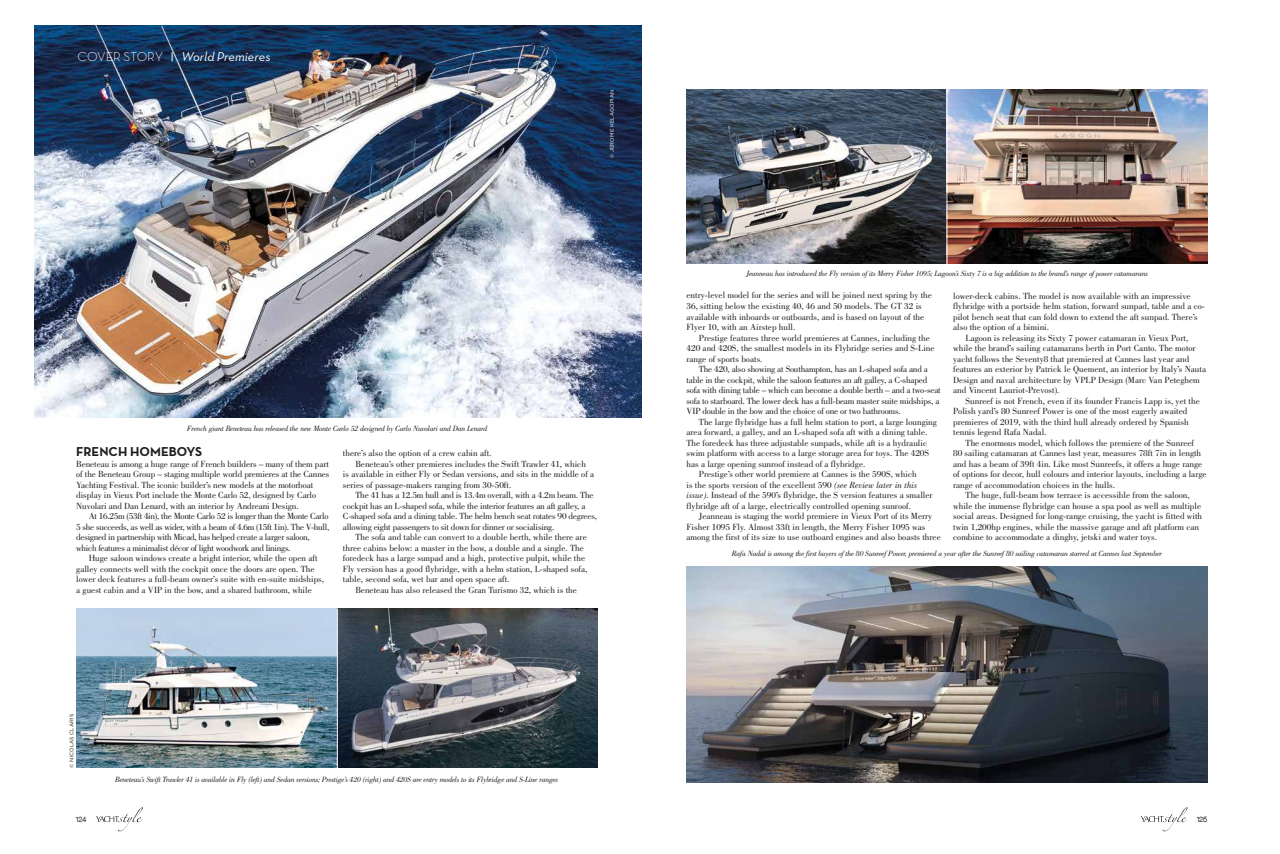
<style>
.page{position:relative;width:1280px;height:854px;background:#fff}
.page>*{position:absolute;margin:0;border:0;box-sizing:border-box;transform-origin:0 0}
.t1{font:700 13.12px "Neutra Text";color:#1d1d1b}
.t2{font:italic 13.12px "Neutra Text";color:#fff}
.t3{font:300 13.12px "Neutra Text";letter-spacing:-.005em;color:#fff}
.t4{font:9.19px "Bodoni Std";color:#1d1d1b}
.t5{font:9.19px "Bodoni Std";letter-spacing:-.02em;color:#1d1d1b}
.t6{font:9.19px "Bodoni Std";letter-spacing:-.03em;color:#1d1d1b}
.t7{font:italic 7.88px "Bodoni Std";letter-spacing:-.03em;color:#1d1d1b}
.t8{font:900 7.88px "Aovel Sans";color:#1d1d1b}
.t9{font:5.25px "Gotham HTF";letter-spacing:.02em;color:#fff}
.t10{font:5.25px "Gotham HTF";letter-spacing:.02em;color:#1d1d1b}
.s1{font-style:italic}
</style>
<div class="page">
<img style="left:34px;top:25px;width:608px;height:392px">
<img style="left:76px;top:608px;width:521px;height:159px">
<hr style="left:337px;top:608px;width:1px;height:163px;background:#fff">
<img style="left:686px;top:90px;width:521px;height:173px">
<hr style="left:946px;top:88px;width:1px;height:179px;background:#fff">
<img style="left:686px;top:566px;width:521px;height:216px">
<svg style="left:96px;top:807px;width:47px;height:24px"></svg>
<svg style="left:1141px;top:807px;width:46px;height:24px"></svg>
<p class="t3" style="left:78px;top:49px;width:87px">COVER STORY</p>
<p class="t2" style="left:181px;top:49px;width:91px">World Premieres</p>
<p class="t9" style="left:609px;top:158px;width:70px;rotate:-90deg">© JEROME KELAGOPIAN</p>
<p class="t7" style="left:187px;top:424px;width:302px">French giant Beneteau has released the new Monte Carlo 52 designed by Carlo Nuvolari and Dan Lenard</p>
<p class="t1" style="left:76px;top:443px;width:127px">FRENCH HOMEBOYS</p>
<p class="t4" style="left:76px;top:458px;width:254px">Beneteau is among a huge range of French builders – many of them part</p>
<p class="t4" style="left:76px;top:469px;width:255px">of the Beneteau Group – staging multiple world premieres at the Cannes</p>
<p class="t4" style="left:76px;top:479px;width:239px">Yachting Festival. The iconic builder’s new models at the motorboat</p>
<p class="t4" style="left:76px;top:490px;width:241px">display in Vieux Port include the Monte Carlo 52, designed by Carlo</p>
<p class="t4" style="left:76px;top:500px;width:224px">Nuvolari and Dan Lenard, with an interior by Andreani Design.</p>
<p class="t6" style="left:89px;top:511px;width:241px">At 16.25m (53ft 4in), the Monte Carlo 52 is longer than the Monte Carlo</p>
<p class="t6" style="left:76px;top:521px;width:254px">5 she succeeds, as well as wider, with a beam of 4.6m (15ft 1in). The V-hull,</p>
<p class="t6" style="left:76px;top:532px;width:235px">designed in partnership with Micad, has helped create a larger saloon,</p>
<p class="t6" style="left:76px;top:542px;width:216px">which features a minimalist décor of light woodwork and linings.</p>
<p class="t4" style="left:89px;top:553px;width:230px">Huge saloon windows create a bright interior, while the open aft</p>
<p class="t4" style="left:76px;top:563px;width:240px">galley connects well with the cockpit once the doors are open. The</p>
<p class="t4" style="left:76px;top:574px;width:249px">lower deck features a full-beam owner’s suite with en-suite midships,</p>
<p class="t4" style="left:76px;top:584px;width:237px">a guest cabin and a VIP in the bow, and a shared bathroom, while</p>
<p class="t4" style="left:343px;top:448px;width:150px">there’s also the option of a crew cabin aft.</p>
<p class="t4" style="left:355px;top:458px;width:232px">Beneteau’s other premieres includes the Swift Trawler 41, which</p>
<p class="t4" style="left:343px;top:469px;width:253px">is available in either Fly or Sedan versions, and sits in the middle of a</p>
<p class="t4" style="left:343px;top:479px;width:170px">series of passage-makers ranging from 30-50ft.</p>
<p class="t5" style="left:355px;top:490px;width:240px">The 41 has a 12.5m hull and is 13.4m overall, with a 4.2m beam. The</p>
<p class="t5" style="left:343px;top:500px;width:244px">cockpit has an L-shaped sofa, while the interior features an aft galley, a</p>
<p class="t5" style="left:343px;top:511px;width:256px">C-shaped sofa and a dining table. The helm bench seat rotates 90 degrees,</p>
<p class="t5" style="left:343px;top:521px;width:213px">allowing eight passengers to sit down for dinner or socialising.</p>
<p class="t4" style="left:355px;top:532px;width:233px">The sofa and table can convert to a double berth, while there are</p>
<p class="t4" style="left:343px;top:542px;width:242px">three cabins below: a master in the bow, a double and a single. The</p>
<p class="t4" style="left:343px;top:553px;width:244px">foredeck has a large sunpad and a high, protective pulpit, while the</p>
<p class="t4" style="left:343px;top:563px;width:246px">Fly version has a good flybridge, with a helm station, L-shaped sofa,</p>
<p class="t4" style="left:343px;top:574px;width:168px">table, second sofa, wet bar and open space aft.</p>
<p class="t4" style="left:355px;top:584px;width:223px">Beneteau has also released the Gran Turismo 32, which is the</p>
<p class="t10" style="left:69px;top:767px;width:55px;rotate:-90deg">© NICOLAS CLARIS</p>
<p class="t7" style="left:115px;top:774px;width:445px">Beneteau’s Swift Trawler 41 is available in Fly (left) and Sedan versions; Prestige’s 420 (right) and 420S are entry models to its Flybridge and S-Line ranges</p>
<p class="t7" style="left:746px;top:268px;width:404px">Jeanneau has introduced the Fly version of its Merry Fisher 1095; Lagoon’s Sixty 7 is a big addition to the brand’s range of power catamarans</p>
<p class="t4" style="left:686px;top:290px;width:247px">entry-level model for the series and will be joined next spring by the</p>
<p class="t4" style="left:686px;top:301px;width:237px">36, sitting below the existing 40, 46 and 50 models. The GT 32 is</p>
<p class="t4" style="left:686px;top:311px;width:239px">available with inboards or outboards, and is based on layout of the</p>
<p class="t4" style="left:686px;top:322px;width:110px">Flyer 10, with an Airstep hull.</p>
<p class="t4" style="left:699px;top:332px;width:232px">Prestige features three world premieres at Cannes, including the</p>
<p class="t4" style="left:686px;top:343px;width:250px">420 and 420S, the smallest models in its Flybridge series and S-Line</p>
<p class="t4" style="left:686px;top:353px;width:78px">range of sports boats.</p>
<p class="t5" style="left:699px;top:364px;width:231px">The 420, also showing at Southampton, has an L-shaped sofa and a</p>
<p class="t5" style="left:686px;top:374px;width:242px">table in the cockpit, while the saloon features an aft galley, a C-shaped</p>
<p class="t5" style="left:686px;top:385px;width:256px">sofa with dining table – which can become a double berth – and a two-seat</p>
<p class="t5" style="left:686px;top:395px;width:254px">sofa to starboard. The lower deck has a full-beam master suite midships, a</p>
<p class="t5" style="left:686px;top:406px;width:216px">VIP double in the bow and the choice of one or two bathrooms.</p>
<p class="t4" style="left:699px;top:416px;width:240px">The large flybridge has a full helm station to port, a large lounging</p>
<p class="t4" style="left:686px;top:427px;width:242px">area forward, a galley, and an L-shaped sofa aft with a dining table.</p>
<p class="t4" style="left:686px;top:437px;width:242px">The foredeck has three adjustable sunpads, while aft is a hydraulic</p>
<p class="t4" style="left:686px;top:448px;width:244px">swim platform with access to a large storage area for toys. The 420S</p>
<p class="t4" style="left:686px;top:458px;width:180px">has a large opening sunroof instead of a flybridge.</p>
<p class="t4" style="left:699px;top:469px;width:219px">Prestige’s other world premiere at Cannes is the 590S, which</p>
<p class="t4" style="left:686px;top:479px;width:232px">is the sports version of the excellent 590 <span class="s1">(see Review later in this</span></p>
<p class="t4" style="left:686px;top:490px;width:248px"><span class="s1">issue)</span>. Instead of the 590’s flybridge, the S version features a smaller</p>
<p class="t4" style="left:686px;top:500px;width:226px">flybridge aft of a large, electrically controlled opening sunroof.</p>
<p class="t4" style="left:699px;top:511px;width:235px">Jeanneau is staging the world premiere in Vieux Port of its Merry</p>
<p class="t4" style="left:686px;top:521px;width:240px">Fisher 1095 Fly. Almost 33ft in length, the Merry Fisher 1095 was</p>
<p class="t4" style="left:686px;top:532px;width:256px">among the first of its size to use outboard engines and also boasts three</p>
<p class="t4" style="left:953px;top:290px;width:239px">lower-deck cabins. The model is now available with an impressive</p>
<p class="t4" style="left:953px;top:301px;width:253px">flybridge with a portside helm station, forward sunpad, table and a co-</p>
<p class="t4" style="left:953px;top:311px;width:246px">pilot bench seat that can fold down to extend the aft sunpad. There’s</p>
<p class="t4" style="left:953px;top:322px;width:97px">also the option of a bimini.</p>
<p class="t4" style="left:965px;top:332px;width:224px">Lagoon is releasing its Sixty 7 power catamaran in Vieux Port,</p>
<p class="t4" style="left:953px;top:343px;width:244px">while the brand’s sailing catamarans berth in Port Canto. The motor</p>
<p class="t4" style="left:953px;top:353px;width:238px">yacht follows the Seventy8 that premiered at Cannes last year and</p>
<p class="t4" style="left:953px;top:364px;width:254px">features an exterior by Patrick le Quement, an interior by Italy’s Nauta</p>
<p class="t4" style="left:953px;top:374px;width:248px">Design and naval architecture by VPLP Design (Marc Van Peteghem</p>
<p class="t4" style="left:953px;top:385px;width:108px">and Vincent Lauriot-Prevost).</p>
<p class="t4" style="left:965px;top:395px;width:236px">Sunreef is not French, even if its founder Francis Lapp is, yet the</p>
<p class="t4" style="left:953px;top:406px;width:236px">Polish yard’s 80 Sunreef Power is one of the most eagerly awaited</p>
<p class="t4" style="left:953px;top:416px;width:237px">premieres of 2019, with the third hull already ordered by Spanish</p>
<p class="t4" style="left:953px;top:427px;width:95px">tennis legend Rafa Nadal.</p>
<p class="t4" style="left:965px;top:437px;width:230px">The enormous model, which follows the premiere of the Sunreef</p>
<p class="t4" style="left:953px;top:448px;width:250px">80 sailing catamaran at Cannes last year, measures 78ft 7in in length</p>
<p class="t4" style="left:953px;top:458px;width:251px">and has a beam of 39ft 4in. Like most Sunreefs, it offers a huge range</p>
<p class="t4" style="left:953px;top:469px;width:255px">of options for decor, hull colours and interior layouts, including a large</p>
<p class="t4" style="left:953px;top:479px;width:164px">range of accommodation choices in the hulls.</p>
<p class="t4" style="left:965px;top:490px;width:226px">The huge, full-beam bow terrace is accessible from the saloon,</p>
<p class="t4" style="left:953px;top:500px;width:250px">while the immense flybridge can house a spa pool as well as multiple</p>
<p class="t4" style="left:953px;top:511px;width:251px">social areas. Designed for long-range cruising, the yacht is fitted with</p>
<p class="t4" style="left:953px;top:521px;width:247px">twin 1,200hp engines, while the massive garage and aft platform can</p>
<p class="t4" style="left:953px;top:532px;width:205px">combine to accommodate a dinghy, jetski and water toys.</p>
<p class="t7" style="left:732px;top:549px;width:432px">Rafa Nadal is among the first buyers of the 80 Sunreef Power, premiered a year after the Sunreef 80 sailing catamaran starred at Cannes last September</p>
<p class="t8" style="left:76px;top:814px;width:12px">124</p>
<p class="t8" style="left:1197px;top:814px;width:12px">125</p>
</div>
